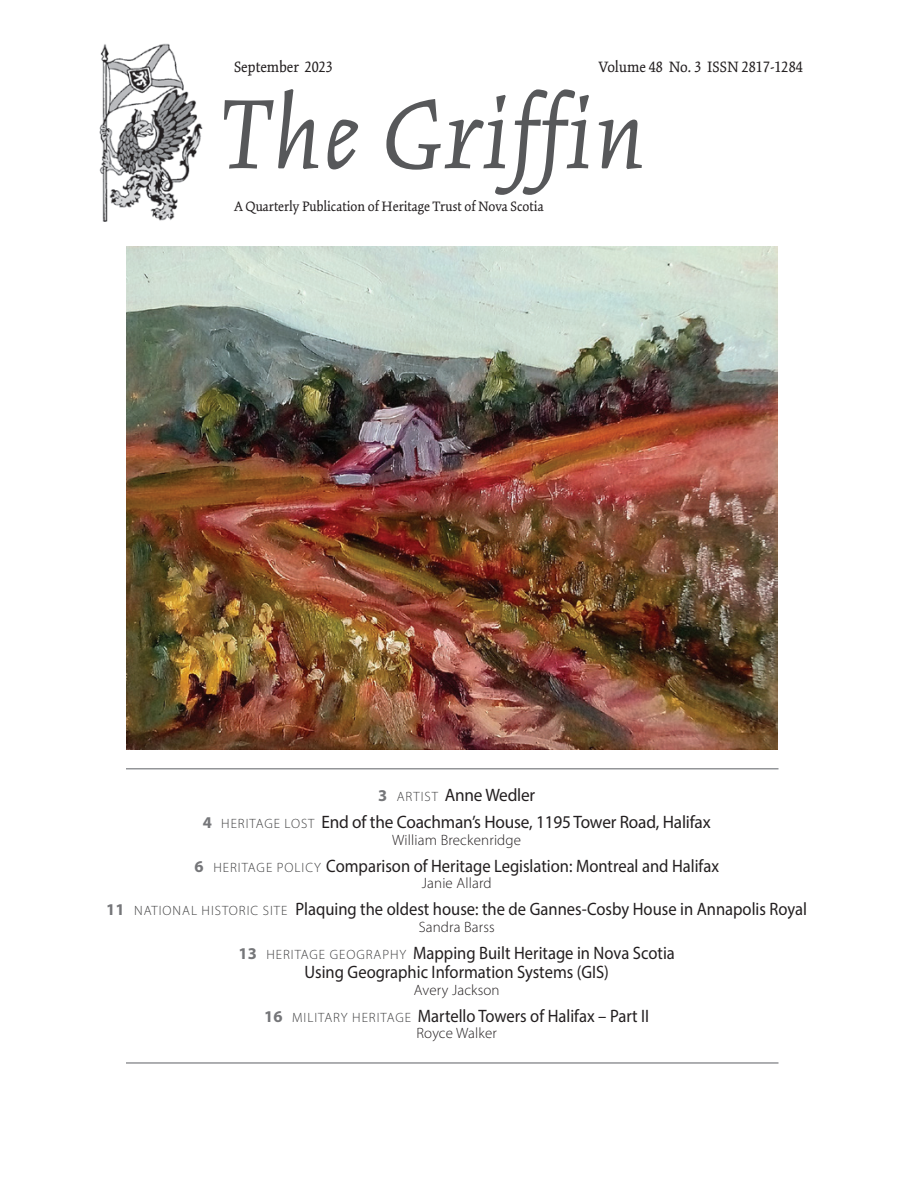
<style>
.page{position:relative;width:918px;height:1188px;background:#fff}
.page>*{position:absolute;margin:0;border:0;box-sizing:border-box;transform-origin:0 0}
.t1{font:italic 108px "Kinesis Pro 3";letter-spacing:.025em;color:#57585a}
.t2{font:18px/19.5px "Myriad Pro";color:#231f20;text-align:center;scale:.92 1}
.t3{font:18px/27px "Myriad Pro";color:#231f20;text-align:center;scale:.96 1}
.t4{font:16.5px "Kinesis Pro 3";color:#231f20}
.t5{font:300 15px "Myriad Pro";letter-spacing:.01em;color:#231f20}
.t6{font:15px "Kinesis Pro 3";color:#231f20}
.s1{font-weight:700;font-size:16.5px;color:#757679}
.s2{font-weight:300;font-size:13.5px;color:#3e3e3f}
</style>
<div class="page">
<img style="left:126px;top:246px;width:652px;height:504px">
<hr style="left:126px;top:768px;width:652px;height:2px;background:#939598">
<img style="left:99px;top:43px;width:104px;height:179px">
<hr style="left:126px;top:1062px;width:652px;height:2px;background:#939598">
<p class="t4" style="left:234px;top:57px;width:100px">September 2023</p>
<p class="t4" style="left:599px;top:57px;width:206px">Volume 48 No. 3 ISSN 2817-1284</p>
<h1 class="t1" style="left:220px;top:73px;width:426px">The Griffin</h1>
<p class="t6" style="left:234px;top:198px;width:311px">A Quarterly Publication of Heritage Trust of Nova Scotia</p>
<p class="t3" style="left:203px;top:781px;width:531px"><span class="s1">3</span> <span class="s2">ARTIST</span> Anne Wedler<br><span class="s1">4</span> <span class="s2">HERITAGE LOST</span> End of the Coachman’s House, 1195 Tower Road, Halifax</p>
<p class="t5" style="left:392px;top:831px;width:130px">William Breckenridge</p>
<p class="t2" style="left:194px;top:856px;width:572px"><span class="s1">6</span> <span class="s2">HERITAGE POLICY</span> Comparison of Heritage Legislation: Montreal and Halifax</p>
<p class="t5" style="left:422px;top:874px;width:71px">Janie Allard</p>
<p class="t2" style="left:106px;top:899px;width:763px"><span class="s1">11</span> <span class="s2">NATIONAL HISTORIC SITE</span> Plaquing the oldest house: the de Gannes-Cosby House in Annapolis Royal</p>
<p class="t5" style="left:419px;top:918px;width:78px">Sandra Barss</p>
<p class="t2" style="left:239px;top:943px;width:476px"><span class="s1">13</span> <span class="s2">HERITAGE GEOGRAPHY</span> Mapping Built Heritage in Nova Scotia<br>Using Geographic Information Systems (GIS)</p>
<p class="t5" style="left:414px;top:981px;width:87px">Avery Jackson</p>
<p class="t2" style="left:264px;top:1006px;width:420px"><span class="s1">16</span> <span class="s2">MILITARY HERITAGE</span> Martello Towers of Halifax – Part II</p>
<p class="t5" style="left:416px;top:1024px;width:82px">Royce Walker</p>
</div>
